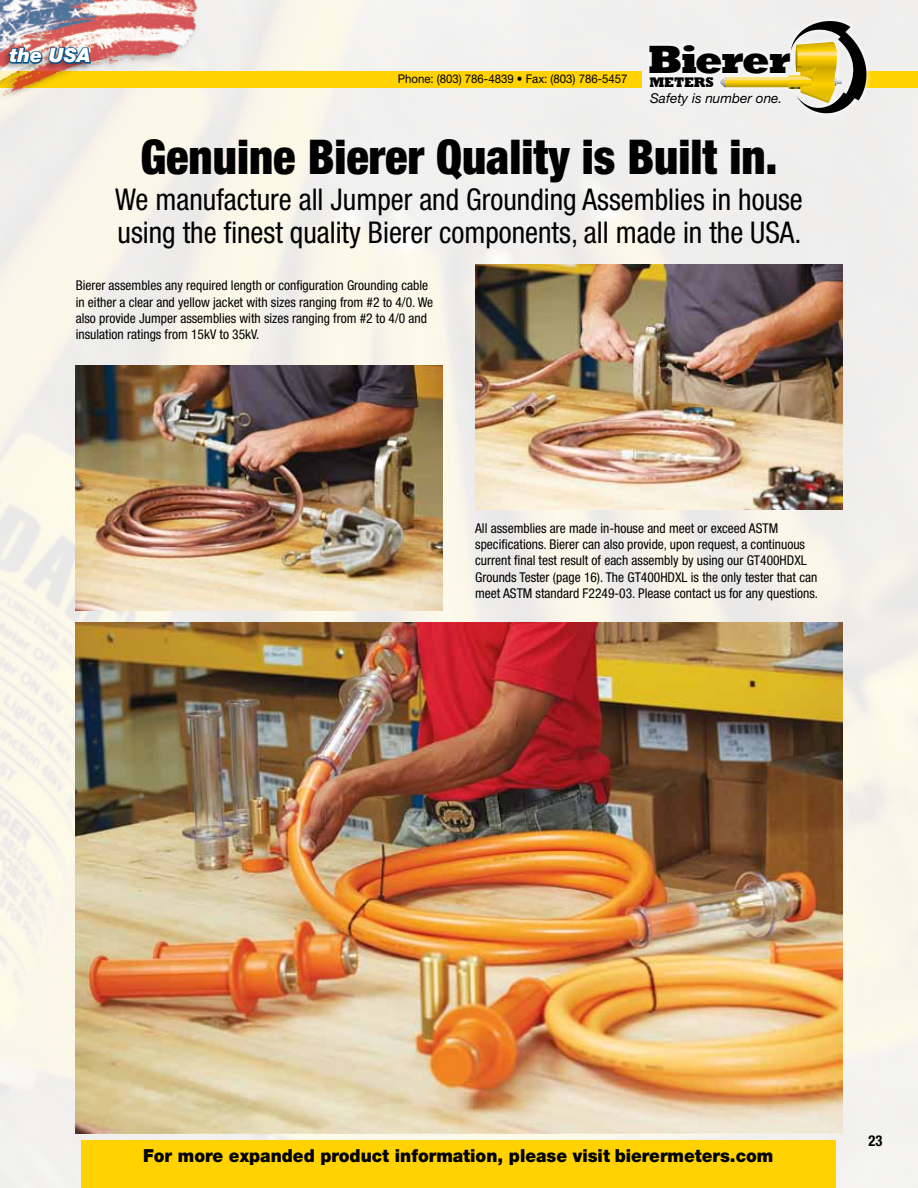
<style>
.page{position:relative;width:918px;height:1188px;background:#fff}
.page>*{position:absolute;margin:0;border:0;box-sizing:border-box;transform-origin:0 0}
.t1{font:900 condensed 48px "Helvetica Neue";color:#000}
.t2{font:800 40.5px "Rockwell";letter-spacing:-.03em;color:#000}
.t3{font:condensed 30px/33px "Helvetica Neue";color:#000}
.t4{font:italic 900 19.5px "Helvetica Neue";color:#fff}
.t5{font:900 18px "Helvetica Neue";color:#000;scale:.95 1}
.t6{font:700 condensed 15px "Helvetica Neue";color:#000}
.t7{font:800 14.25px "Rockwell";letter-spacing:-.02em;color:#000;scale:.95 1}
.t8{font:italic 13.65px "Helvetica Neue";color:#000}
.t9{font:condensed 13.5px/16.2px "Helvetica Neue";color:#000}
.t10{font:12px "Helvetica Neue";color:#000;scale:.95 1}
</style>
<div class="page">
<img style="left:0;top:0;width:918px;height:1188px">
<img style="left:475px;top:265px;width:367px;height:244px">
<img style="left:76px;top:365px;width:367px;height:245px">
<img style="left:76px;top:623px;width:766px;height:511px">
<div style="left:0;top:71px;width:641px;height:16px;background:#ffd200"></div>
<div style="left:81px;top:1140px;width:755px;height:48px;background:#ffd200"></div>
<div style="left:861px;top:71px;width:57px;height:16px;background:#ffd200"></div>
<div style="left:643px;top:15px;width:229px;height:105px;background:#f2f1f1"></div>
<svg style="left:720px;top:14px;width:153px;height:105px"></svg>
<div style="left:0;top:0;width:199px;height:103px;background:#000;opacity:.3"></div>
<div style="left:0;top:46px;width:92px;height:26px;background:#000;opacity:.3"></div>
<img style="left:7px;top:13px;width:85px;height:53px">
<h3 class="t4" style="left:10px;top:44px;width:83px">the USA</h3>
<p class="t10" style="left:398px;top:71px;width:243px">Phone: (803) 786-4839 • Fax: (803) 786-5457</p>
<h2 class="t2" style="left:648px;top:36px;width:144px">Bierer</h2>
<p class="t7" style="left:649px;top:74px;width:70px">METERS</p>
<p class="t8" style="left:650px;top:90px;width:134px">Safety is number one.</p>
<h1 class="t1" style="left:140px;top:127px;width:639px">Genuine Bierer Quality is Built in.</h1>
<h3 class="t3" style="left:115px;top:183px;width:689px">We manufacture all Jumper and Grounding Assemblies in house using the finest quality Bierer components, all made in the USA.</h3>
<p class="t9" style="left:76px;top:277px;width:359px">Bierer assembles any required length or configuration Grounding cable in either a clear and yellow jacket with sizes ranging from #2 to 4/0. We also provide Jumper assemblies with sizes ranging from #2 to 4/0 and insulation ratings from 15kV to 35kV.</p>
<p class="t9" style="left:475px;top:520px;width:344px">All assemblies are made in-house and meet or exceed ASTM specifications. Bierer can also provide, upon request, a continuous current final test result of each assembly by using our GT400HDXL Grounds Tester (page 16). The GT400HDXL is the only tester that can meet ASTM standard F2249-03. Please contact us for any questions.</p>
<h3 class="t5" style="left:143px;top:1144px;width:665px">For more expanded product information, please visit bierermeters.com</h3>
<p class="t6" style="left:868px;top:1131px;width:15px">23</p>
</div>
